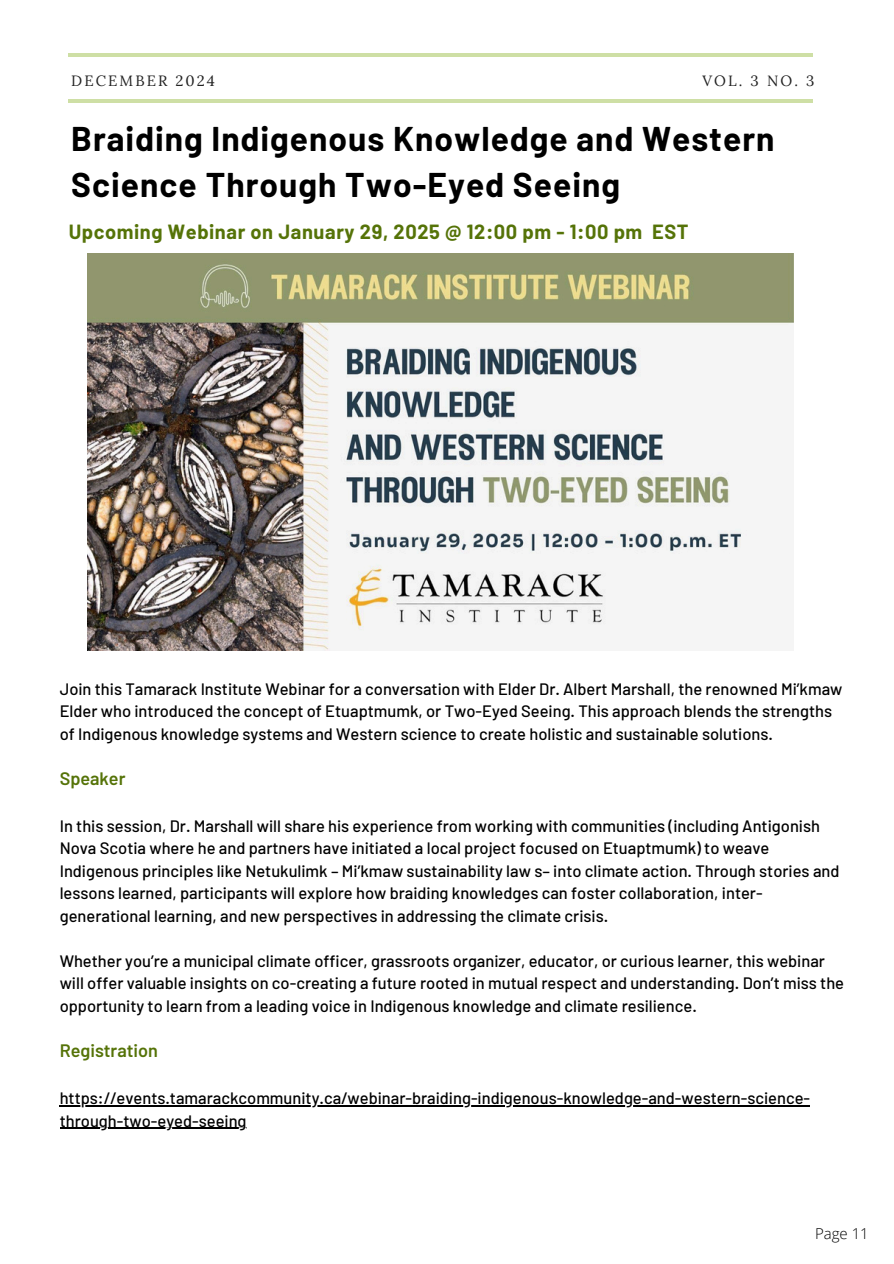
<style>
.page{position:relative;width:894px;height:1264px;background:#fff}
.page>*{position:absolute;margin:0;border:0;box-sizing:border-box;transform-origin:0 0}
.t1{font:700 33.45px/46.2px "Barlow";letter-spacing:.03em;color:#000}
.t2{font:700 19.95px "Barlow";letter-spacing:.03em;color:#557308}
.t3{font:600 18px "Barlow";color:#557308}
.t4{font:500 16.5px/22.5px "Barlow";color:#000}
.t5{font:300 15px "Open Sans";color:#000}
.t6{font:14.85px "Lora";letter-spacing:.14em;color:#222}
</style>
<div class="page">
<hr style="left:68px;top:99px;width:744px;height:3px;background:#9ebf4b">
<hr style="left:69px;top:53px;width:743px;height:4px;background:#cedfa5">
<hr style="left:60px;top:1105px;width:750px;height:1px;background:#000">
<hr style="left:60px;top:1127px;width:186px;height:1px;background:#000">
<img style="left:87px;top:253px;width:705px;height:397px">
<h3 class="t6" style="left:71px;top:71px;width:145px">DECEMBER 2024</h3>
<h3 class="t6" style="left:702px;top:71px;width:113px">VOL. 3 NO. 3</h3>
<h3 class="t1" style="left:71px;top:114px;width:704px">Braiding Indigenous Knowledge and Western<br>Science Through Two-Eyed Seeing</h3>
<p class="t2" style="left:69px;top:219px;width:621px">Upcoming Webinar on January 29, 2025 @ 12:00 pm - 1:00 pm EST</p>
<h4 class="t4" style="left:60px;top:676px;width:784px">Join this Tamarack Institute Webinar for a conversation with Elder Dr. Albert Marshall, the renowned Mi’kmaw<br>Elder who introduced the concept of Etuaptmumk, or Two-Eyed Seeing. This approach blends the strengths of Indigenous knowledge systems and Western science to create holistic and sustainable solutions.</h4>
<h4 class="t3" style="left:60px;top:766px;width:67px">Speaker</h4>
<h1 class="t4" style="left:60px;top:814px;width:781px">In this session, Dr. Marshall will share his experience from working with communities (including Antigonish Nova Scotia where he and partners have initiated a local project focused on Etuaptmumk) to weave Indigenous principles like Netukulimk – Mi’kmaw sustainability law s– into climate action. Through stories and lessons learned, participants will explore how braiding knowledges can foster collaboration, inter&shy;generational learning, and new perspectives in addressing the climate crisis.</h1>
<h2 class="t4" style="left:60px;top:949px;width:785px">Whether you’re a municipal climate officer, grassroots organizer, educator, or curious learner, this webinar will offer valuable insights on co-creating a future rooted in mutual respect and understanding. Don’t miss the opportunity to learn from a leading voice in Indigenous knowledge and climate resilience.</h2>
<p class="t3" style="left:60px;top:1038px;width:100px">Registration</p>
<h3 class="t4" style="left:60px;top:1086px;width:751px">https://events.tamarackcommunity.ca/webinar-braiding-indigenous-knowledge-and-western-science-</h3>
<h3 class="t4" style="left:60px;top:1108px;width:188px">through-two-eyed-seeing</h3>
<h3 class="t5" style="left:814px;top:1222px;width:55px">Page 11</h3>
</div>
